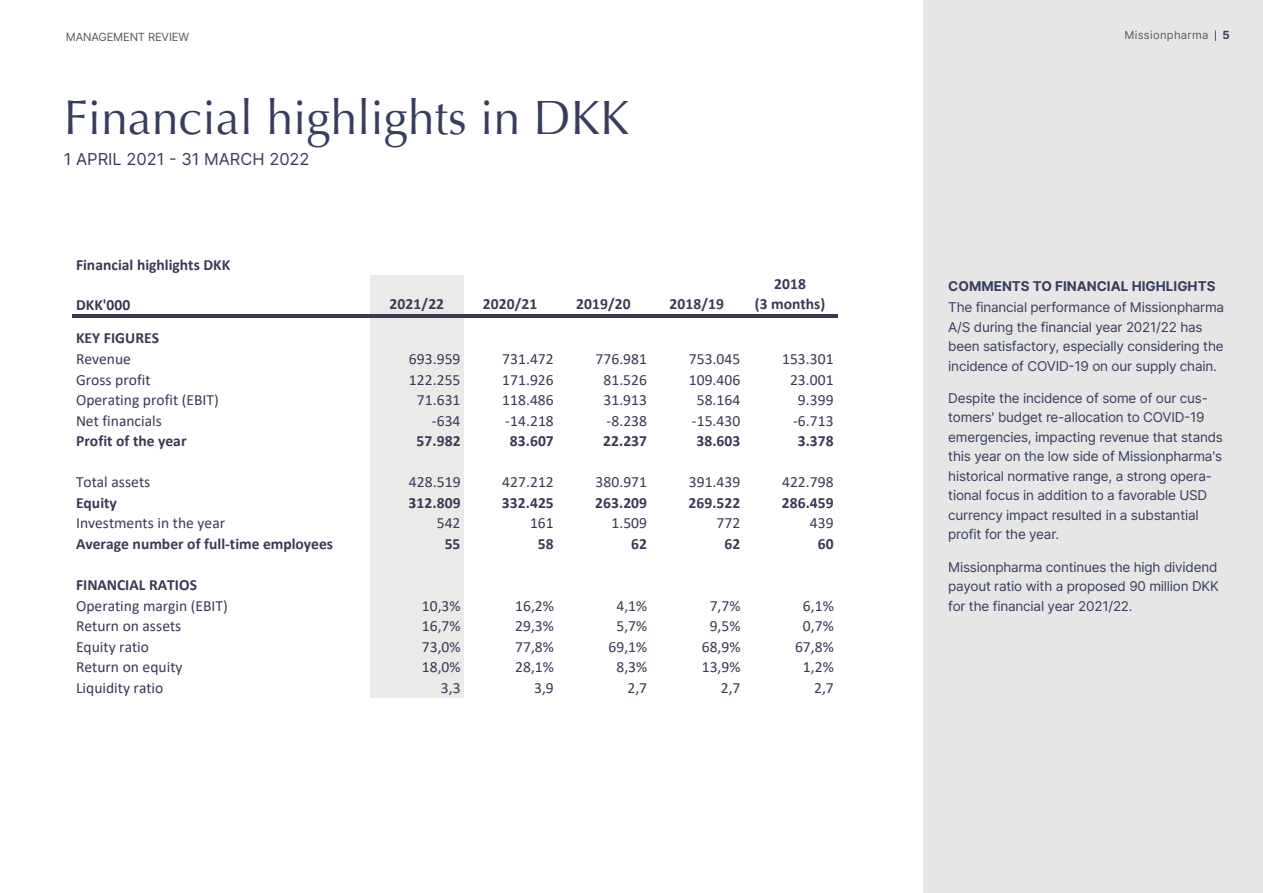
<style>
.page{position:relative;width:1263px;height:893px;background:#fff}
.page>*{position:absolute;margin:0;border:0;box-sizing:border-box;transform-origin:0 0}
.t1{font:48px "Optima";color:#383d5d}
.t2{font:16.5px "Inter";color:#383d5d}
.t3{font:15.6px/20.5px "Calibri";letter-spacing:.005em;color:#3c3854}
.t4{font:700 15.6px/20.5px "Calibri";letter-spacing:.005em;color:#3c3854;text-align:center}
.t5{font:13.5px/19.5px "Inter";letter-spacing:-.015em;color:#383d5d}
.Tema{font:11.25px "Inter";letter-spacing:-.015em;color:#615856}
.Tema-2{font:11.25px "Inter";letter-spacing:.025em;color:#615856}
.Tema-3{font:700 11.25px "Inter";color:#383d5d}
.s1{font-weight:400}
.s2{font-weight:700}
</style>
<div class="page">
<div style="left:923px;top:0;width:340px;height:893px;background:#e5e6e5"></div>
<div style="left:370px;top:275px;width:94px;height:40px;background:#eaebe9"></div>
<hr style="left:74px;top:315px;width:763px;height:2px;background:#3c3854">
<div style="left:370px;top:317px;width:94px;height:32px;background:#eaebe9"></div>
<div style="left:370px;top:348px;width:94px;height:21px;background:#eaebe9"></div>
<div style="left:370px;top:369px;width:94px;height:21px;background:#eaebe9"></div>
<div style="left:370px;top:389px;width:94px;height:21px;background:#eaebe9"></div>
<div style="left:370px;top:410px;width:94px;height:21px;background:#eaebe9"></div>
<div style="left:370px;top:431px;width:94px;height:20px;background:#eaebe9"></div>
<div style="left:370px;top:451px;width:94px;height:21px;background:#eaebe9"></div>
<div style="left:370px;top:472px;width:94px;height:20px;background:#eaebe9"></div>
<div style="left:370px;top:492px;width:94px;height:21px;background:#eaebe9"></div>
<div style="left:370px;top:513px;width:94px;height:20px;background:#eaebe9"></div>
<div style="left:370px;top:533px;width:94px;height:21px;background:#eaebe9"></div>
<div style="left:370px;top:554px;width:94px;height:20px;background:#eaebe9"></div>
<div style="left:370px;top:574px;width:94px;height:21px;background:#eaebe9"></div>
<div style="left:370px;top:595px;width:94px;height:21px;background:#eaebe9"></div>
<div style="left:370px;top:615px;width:94px;height:21px;background:#eaebe9"></div>
<div style="left:370px;top:636px;width:94px;height:21px;background:#eaebe9"></div>
<div style="left:370px;top:656px;width:94px;height:21px;background:#eaebe9"></div>
<div style="left:370px;top:677px;width:94px;height:21px;background:#eaebe9"></div>
<hr style="left:74px;top:314px;width:763px;height:1px;background:#3c3854">
<hr style="left:74px;top:316px;width:763px;height:2px;background:#3c3854">
<p class="Tema" style="left:66px;top:29px;width:125px">MANAGEMENT REVIEW</p>
<p class="t1" style="left:64px;top:90px;width:567px">Financial highlights in DKK</p>
<p class="t2" style="left:64px;top:147px;width:247px">1 APRIL 2021 - 31 MARCH 2022</p>
<p class="t4" style="left:76px;top:254px;width:156px">Financial highlights DKK</p>
<p class="t4" style="left:76px;top:294px;width:56px">DKK'000</p>
<p class="t4" style="left:390px;top:294px;width:56px">2021/22</p>
<p class="t4" style="left:483px;top:294px;width:56px">2020/21</p>
<p class="t4" style="left:576px;top:294px;width:56px">2019/20</p>
<p class="t4" style="left:669px;top:294px;width:56px">2018/19</p>
<p class="t4" style="left:755px;top:273px;width:72px">2018<br>(3 months)</p>
<p class="t4" style="left:76px;top:328px;width:85px;text-align:left">KEY FIGURES<br><span class="s1">Revenue</span></p>
<p class="t3" style="left:409px;top:348px;width:53px">693.959</p>
<p class="t3" style="left:502px;top:348px;width:53px">731.472</p>
<p class="t3" style="left:595px;top:348px;width:53px">776.981</p>
<p class="t3" style="left:689px;top:348px;width:53px">753.045</p>
<p class="t3" style="left:782px;top:348px;width:53px">153.301</p>
<p class="t3" style="left:76px;top:369px;width:76px">Gross profit</p>
<p class="t3" style="left:409px;top:369px;width:53px">122.255</p>
<p class="t3" style="left:502px;top:369px;width:53px">171.926</p>
<p class="t3" style="left:603px;top:369px;width:45px">81.526</p>
<p class="t3" style="left:689px;top:369px;width:53px">109.406</p>
<p class="t3" style="left:790px;top:369px;width:45px">23.001</p>
<p class="t3" style="left:76px;top:389px;width:144px">Operating profit (EBIT)</p>
<p class="t3" style="left:417px;top:389px;width:45px">71.631</p>
<p class="t3" style="left:502px;top:389px;width:53px">118.486</p>
<p class="t3" style="left:603px;top:389px;width:45px">31.913</p>
<p class="t3" style="left:697px;top:389px;width:45px">58.164</p>
<p class="t3" style="left:798px;top:389px;width:37px">9.399</p>
<p class="t3" style="left:76px;top:410px;width:87px">Net financials</p>
<p class="t3" style="left:432px;top:410px;width:30px">-634</p>
<p class="t3" style="left:505px;top:410px;width:50px">-14.218</p>
<p class="t3" style="left:607px;top:410px;width:42px">-8.238</p>
<p class="t3" style="left:692px;top:410px;width:50px">-15.430</p>
<p class="t3" style="left:793px;top:410px;width:42px">-6.713</p>
<p class="t4" style="left:76px;top:430px;width:112px">Profit of the year</p>
<p class="t4" style="left:417px;top:430px;width:45px">57.982</p>
<p class="t4" style="left:510px;top:430px;width:45px">83.607</p>
<p class="t4" style="left:603px;top:430px;width:45px">22.237</p>
<p class="t4" style="left:696px;top:430px;width:45px">38.603</p>
<p class="t4" style="left:798px;top:430px;width:38px">3.378</p>
<p class="t3" style="left:76px;top:471px;width:76px">Total assets</p>
<p class="t3" style="left:409px;top:471px;width:53px">428.519</p>
<p class="t3" style="left:502px;top:471px;width:53px">427.212</p>
<p class="t3" style="left:595px;top:471px;width:53px">380.971</p>
<p class="t3" style="left:689px;top:471px;width:53px">391.439</p>
<p class="t3" style="left:782px;top:471px;width:53px">422.798</p>
<p class="t4" style="left:76px;top:492px;width:42px">Equity</p>
<p class="t4" style="left:409px;top:492px;width:53px">312.809</p>
<p class="t4" style="left:502px;top:492px;width:53px">332.425</p>
<p class="t4" style="left:595px;top:492px;width:53px">263.209</p>
<p class="t4" style="left:688px;top:492px;width:53px">269.522</p>
<p class="t4" style="left:782px;top:492px;width:53px">286.459</p>
<p class="t3" style="left:76px;top:512px;width:151px">Investments in the year</p>
<p class="t3" style="left:437px;top:512px;width:25px">542</p>
<p class="t3" style="left:530px;top:512px;width:25px">161</p>
<p class="t3" style="left:611px;top:512px;width:37px">1.509</p>
<p class="t3" style="left:717px;top:512px;width:25px">772</p>
<p class="t3" style="left:810px;top:512px;width:25px">439</p>
<p class="t4" style="left:76px;top:533px;width:259px">Average number of full-time employees</p>
<p class="t4" style="left:445px;top:533px;width:17px">55</p>
<p class="t4" style="left:538px;top:533px;width:17px">58</p>
<p class="t4" style="left:631px;top:533px;width:17px">62</p>
<p class="t4" style="left:725px;top:533px;width:17px">62</p>
<p class="t4" style="left:818px;top:533px;width:17px">60</p>
<p class="t3" style="left:76px;top:574px;width:153px"><span class="s2">FINANCIAL RATIOS<br></span>Operating margin (EBIT)</p>
<p class="t3" style="left:422px;top:595px;width:40px">10,3%</p>
<p class="t3" style="left:515px;top:595px;width:40px">16,2%</p>
<p class="t3" style="left:616px;top:595px;width:32px">4,1%</p>
<p class="t3" style="left:710px;top:595px;width:32px">7,7%</p>
<p class="t3" style="left:803px;top:595px;width:32px">6,1%</p>
<p class="t3" style="left:76px;top:615px;width:107px">Return on assets</p>
<p class="t3" style="left:422px;top:615px;width:40px">16,7%</p>
<p class="t3" style="left:515px;top:615px;width:40px">29,3%</p>
<p class="t3" style="left:616px;top:615px;width:32px">5,7%</p>
<p class="t3" style="left:710px;top:615px;width:32px">9,5%</p>
<p class="t3" style="left:803px;top:615px;width:32px">0,7%</p>
<p class="t3" style="left:76px;top:636px;width:74px">Equity ratio</p>
<p class="t3" style="left:422px;top:636px;width:40px">73,0%</p>
<p class="t3" style="left:515px;top:636px;width:40px">77,8%</p>
<p class="t3" style="left:608px;top:636px;width:40px">69,1%</p>
<p class="t3" style="left:702px;top:636px;width:40px">68,9%</p>
<p class="t3" style="left:795px;top:636px;width:40px">67,8%</p>
<p class="t3" style="left:76px;top:656px;width:108px">Return on equity</p>
<p class="t3" style="left:422px;top:656px;width:40px">18,0%</p>
<p class="t3" style="left:515px;top:656px;width:40px">28,1%</p>
<p class="t3" style="left:616px;top:656px;width:32px">8,3%</p>
<p class="t3" style="left:702px;top:656px;width:40px">13,9%</p>
<p class="t3" style="left:803px;top:656px;width:32px">1,2%</p>
<p class="t3" style="left:76px;top:677px;width:89px">Liquidity ratio</p>
<p class="t3" style="left:441px;top:677px;width:21px">3,3</p>
<p class="t3" style="left:534px;top:677px;width:21px">3,9</p>
<p class="t3" style="left:627px;top:677px;width:21px">2,7</p>
<p class="t3" style="left:721px;top:677px;width:21px">2,7</p>
<p class="t3" style="left:814px;top:677px;width:21px">2,7</p>
<p class="Tema-2" style="left:1124px;top:27px;width:85px">Missionpharma</p>
<p class="Tema-3" style="left:1222px;top:27px;width:9px">5</p>
<p class="t5" style="left:948px;top:275px;width:277px;line-height:21px"><span class="s2">COMMENTS TO FINANCIAL HIGHLIGHTS<br></span>The financial performance of Missionpharma</p>
<p class="t5" style="left:948px;top:317px;width:277px">A/S during the financial year 2021/22 has been satisfactory, especially considering the incidence of COVID-19 on our supply chain.</p>
<p class="t5" style="left:948px;top:388px;width:276px">Despite the incidence of some of our cus&shy;tomers' budget re-allocation to COVID-19 emergencies, impacting revenue that stands this year on the low side of Missionpharma's historical normative range, a strong opera&shy;tional focus in addition to a favorable USD currency impact resulted in a substantial profit for the year.</p>
<p class="t5" style="left:948px;top:557px;width:272px;text-align:justify">Missionpharma continues the high dividend payout ratio with a proposed 90 million DKK for the financial year 2021/22.</p>
</div>
